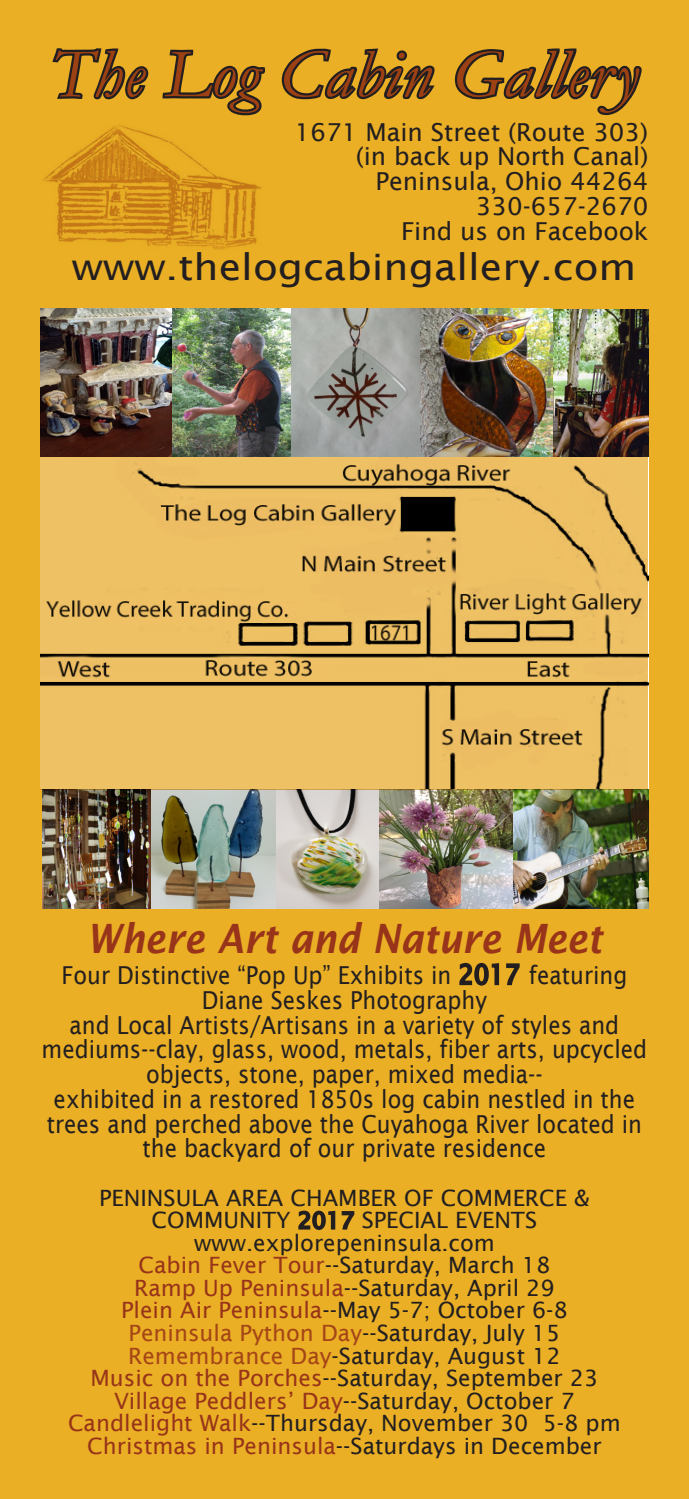
<style>
.page{position:relative;width:689px;height:1499px;background:#fff}
.page>*{position:absolute;margin:0;border:0;box-sizing:border-box;transform-origin:0 0}
.t1{font:italic 69.52px "Garamond";letter-spacing:.02em;color:#9b4113}
.t2{font:italic 600 40.5px "Lucida Sans";color:#973419;scale:.9 1}
.t3{font:36.45px "Lucida Sans";color:#231f20;scale:1.11 1}
.t4{font:24.75px/24.8px "Lucida Sans";color:#231f20;text-align:center;scale:.9 1}
.t5{font:24.75px "Lucida Sans";color:#231f20}
.t6{font:22.5px "Lucida Sans";color:#231f20}
.t7{font:22.5px "Lucida Sans";color:#973419}
.t8{font:22.5px "Lucida Sans";color:#a54617}
.s1{font-size:27px}
.s2{color:#973419}
.s3{color:#231f20}
.s4{color:#a54617}
</style>
<div class="page">
<div style="left:0;top:0;width:688px;height:1498px;background:#eaaf25"></div>
<svg style="left:52px;top:48px;width:97px;height:52px"></svg>
<svg style="left:162px;top:49px;width:104px;height:67px"></svg>
<svg style="left:281px;top:48px;width:154px;height:52px"></svg>
<svg style="left:454px;top:48px;width:188px;height:68px"></svg>
<svg style="left:459px;top:962px;width:61px;height:24px"></svg>
<img style="left:43px;top:124px;width:218px;height:126px">
<img style="left:512px;top:790px;width:136px;height:118px">
<img style="left:552px;top:309px;width:96px;height:149px">
<img style="left:42px;top:790px;width:337px;height:118px">
<img style="left:172px;top:309px;width:120px;height:149px">
<img style="left:40px;top:309px;width:132px;height:149px">
<svg style="left:298px;top:1210px;width:57px;height:20px"></svg>
<img style="left:292px;top:309px;width:260px;height:149px">
<img style="left:379px;top:790px;width:133px;height:118px">
<svg style="left:40px;top:458px;width:608px;height:332px;background:#d9af5b"></svg>
<p class="t1" style="left:51px;top:27px;width:588px">The Log Cabin Gallery</p>
<p class="t5" style="left:295px;top:118px;width:355px">1671 Main Street (Route 303)</p>
<p class="t5" style="left:356px;top:142px;width:294px">(in back up North Canal)</p>
<p class="t5" style="left:375px;top:167px;width:274px">Peninsula, Ohio 44264</p>
<p class="t5" style="left:475px;top:192px;width:174px">330-657-2670</p>
<p class="t5" style="left:401px;top:217px;width:249px">Find us on Facebook</p>
<p class="t3" style="left:72px;top:246px;width:510px">www.thelogcabingallery.com</p>
<p class="t2" style="left:87px;top:915px;width:574px">Where Art and Nature Meet</p>
<p class="t4" style="left:62px;top:962px;width:630px">Four Distinctive “Pop Up” Exhibits in <span class="s1">2017</span> featuring</p>
<p class="t4" style="left:202px;top:987px;width:318px">Diane Seskes Photography</p>
<p class="t4" style="left:42px;top:1012px;width:674px">and Local Artists/Artisans in a variety of styles and mediums--clay, glass, wood, metals, fiber arts, upcycled objects, stone, paper, mixed media--</p>
<p class="t4" style="left:47px;top:1086px;width:663px">exhibited in a restored 1850s log cabin nestled in the trees and perched above the Cuyahoga River located in the backyard of our private residence</p>
<p class="t6" style="left:99px;top:1185px;width:492px">PENINSULA AREA CHAMBER OF COMMERCE &amp;</p>
<p class="t6" style="left:152px;top:1207px;width:387px">COMMUNITY 2017 SPECIAL EVENTS</p>
<p class="t6" style="left:194px;top:1230px;width:302px">www.explorepeninsula.com</p>
<p class="t6" style="left:139px;top:1252px;width:413px"><span class="s2">Cabin Fever Tour</span>--Saturday, March 18</p>
<p class="t6" style="left:134px;top:1275px;width:422px"><span class="s2">Ramp Up Peninsula</span>--Saturday, April 29</p>
<p class="t6" style="left:121px;top:1297px;width:448px"><span class="s2">Plein Air Peninsula</span>--May 5-7; October 6-8</p>
<p class="t8" style="left:128px;top:1320px;width:433px">Peninsula Python Day<span class="s3">--Saturday, July 15</span></p>
<p class="t6" style="left:128px;top:1342px;width:434px"><span class="s4">Remembrance Day</span>-Saturday, August 12</p>
<p class="t6" style="left:91px;top:1365px;width:509px"><span class="s2">Music on the Porches</span>--Saturday, September 23</p>
<p class="t7" style="left:114px;top:1387px;width:462px">Village Peddlers’ Day<span class="s3">--Saturday, October 7</span></p>
<p class="t6" style="left:68px;top:1410px;width:554px"><span class="s2">Candlelight Walk</span>--Thursday, November 30 5-8 pm</p>
<p class="t6" style="left:87px;top:1432px;width:516px"><span class="s2">Christmas in Peninsula</span>--Saturdays in December</p>
</div>
